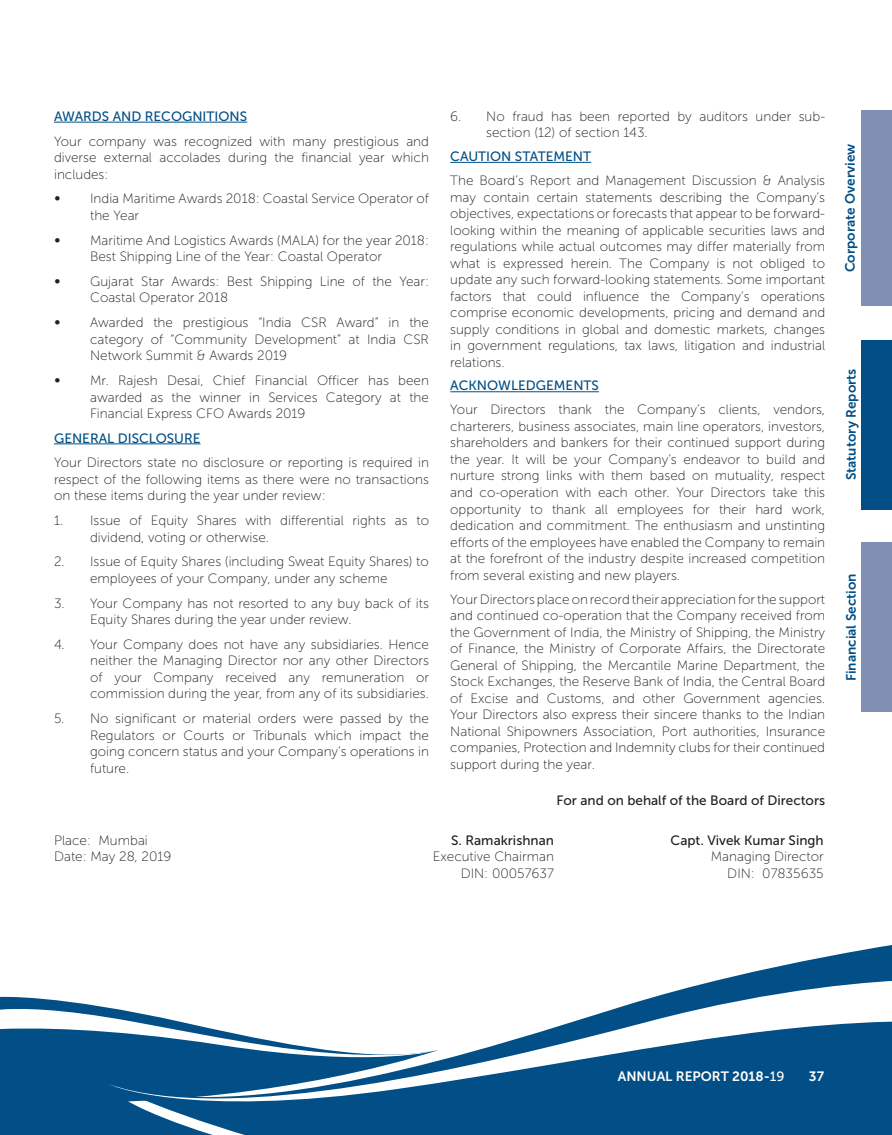
<style>
.page{position:relative;width:892px;height:1135px;background:#fff}
.page>*{position:absolute;margin:0;border:0;box-sizing:border-box;transform-origin:0 0}
.t1{font:13.5px/16.5px "Museo Sans 100";color:#231f20;text-align:justify}
.t2{font:13.5px "Museo Sans 500";color:#014f86}
.t3{font:13.5px "Museo Sans 500";color:#231f20}
.t4{font:13.5px "Museo Sans 700";color:#014f86}
.t5{font:13.5px "Museo Sans 700";color:#fff}
.s1{font-family:"Museo Sans 500"}
</style>
<div class="page">
<svg style="left:0;top:996px;width:108px;height:138px"></svg>
<svg style="left:108px;top:945px;width:783px;height:189px"></svg>
<svg style="left:108px;top:979px;width:783px;height:146px;fill:#014f86"></svg>
<div style="left:860px;top:340px;width:31px;height:169px;background:#014f86"></div>
<div style="left:860px;top:110px;width:31px;height:196px;background:#818fb4"></div>
<div style="left:860px;top:542px;width:31px;height:170px;background:#818fb4"></div>
<hr style="left:54px;top:122px;width:193px;height:1px;background:#014f86">
<hr style="left:54px;top:443px;width:146px;height:1px;background:#014f86">
<hr style="left:450px;top:162px;width:141px;height:1px;background:#014f86">
<hr style="left:450px;top:391px;width:148px;height:1px;background:#014f86">
<p class="t2" style="left:54px;top:111px;width:194px">AWARDS AND RECOGNITIONS</p>
<p class="t1" style="left:54px;top:134px;width:376px">Your company was recognized with many prestigious and diverse external accolades during the financial year which includes:</p>
<p class="t1" style="left:54px;top:192px;width:8px">∞</p>
<p class="t1" style="left:90px;top:192px;width:340px">India Maritime Awards 2018: Coastal Service Operator of the Year</p>
<p class="t1" style="left:54px;top:233px;width:8px">∞</p>
<p class="t1" style="left:90px;top:233px;width:340px">Maritime And Logistics Awards (MALA) for the year 2018:<br>Best Shipping Line of the Year: Coastal Operator</p>
<p class="t1" style="left:54px;top:274px;width:8px">∞</p>
<p class="t1" style="left:90px;top:274px;width:340px">Gujarat Star Awards: Best Shipping Line of the Year:<br>Coastal Operator 2018</p>
<p class="t1" style="left:54px;top:315px;width:8px">∞</p>
<p class="t1" style="left:90px;top:315px;width:340px">Awarded the prestigious “India CSR Award” in the category of “Community Development” at India CSR Network Summit &amp; Awards 2019</p>
<p class="t1" style="left:54px;top:373px;width:8px">∞</p>
<p class="t1" style="left:90px;top:373px;width:340px">Mr. Rajesh Desai, Chief Financial Officer has been awarded as the winner in Services Category at the Financial Express CFO Awards 2019</p>
<p class="t2" style="left:54px;top:433px;width:148px">GENERAL DISCLOSURE</p>
<p class="t1" style="left:54px;top:455px;width:376px">Your Directors state no disclosure or reporting is required in respect of the following items as there were no transactions on these items during the year under review:</p>
<p class="t1" style="left:90px;top:513px;width:340px;text-indent:-36px">1. Issue of Equity Shares with differential rights as to dividend, voting or otherwise.</p>
<p class="t1" style="left:54px;top:554px;width:376px;text-align:center">2. Issue of Equity Shares (including Sweat Equity Shares) to employees of your Company, under any scheme</p>
<p class="t1" style="left:90px;top:596px;width:340px;text-indent:-36px">3. Your Company has not resorted to any buy back of its<br>Equity Shares during the year under review.</p>
<p class="t1" style="left:90px;top:637px;width:340px;text-indent:-36px">4. Your Company does not have any subsidiaries. Hence neither the Managing Director nor any other Directors of your Company received any remuneration or commission during the year, from any of its subsidiaries.</p>
<p class="t1" style="left:90px;top:711px;width:340px;text-indent:-36px">5. No significant or material orders were passed by the Regulators or Courts or Tribunals which impact the going concern status and your Company’s operations in future.</p>
<p class="t1" style="left:486px;top:109px;width:340px;text-indent:-36px">6. No fraud has been reported by auditors under sub&shy;section (12) of section 143.</p>
<p class="t2" style="left:450px;top:151px;width:142px">CAUTION STATEMENT</p>
<p class="t1" style="left:450px;top:173px;width:376px">The Board’s Report and Management Discussion &amp; Analysis may contain certain statements describing the Company’s objectives, expectations or forecasts that appear to be forward&shy;looking within the meaning of applicable securities laws and regulations while actual outcomes may differ materially from what is expressed herein. The Company is not obliged to update any such forward-looking statements. Some important factors that could influence the Company’s operations comprise economic developments, pricing and demand and supply conditions in global and domestic markets, changes in government regulations, tax laws, litigation and industrial relations.</p>
<p class="t2" style="left:450px;top:380px;width:150px">ACKNOWLEDGEMENTS</p>
<p class="t1" style="left:450px;top:403px;width:376px">Your Directors thank the Company’s clients, vendors, charterers, business associates, main line operators, investors, shareholders and bankers for their continued support during the year. It will be your Company’s endeavor to build and nurture strong links with them based on mutuality, respect and co-operation with each other. Your Directors take this opportunity to thank all employees for their hard work, dedication and commitment. The enthusiasm and unstinting efforts of the employees have enabled the Company to remain at the forefront of the industry despite increased competition from several existing and new players.</p>
<p class="t1" style="left:450px;top:592px;width:376px">Your Directors place on record their appreciation for the support and continued co-operation that the Company received from the Government of India, the Ministry of Shipping, the Ministry of Finance, the Ministry of Corporate Affairs, the Directorate General of Shipping, the Mercantile Marine Department, the Stock Exchanges, the Reserve Bank of India, the Central Board of Excise and Customs, and other Government agencies.<br>Your Directors also express their sincere thanks to the Indian National Shipowners Association, Port authorities, Insurance companies, Protection and Indemnity clubs for their continued support during the year.</p>
<p class="t3" style="left:556px;top:794px;width:270px">For and on behalf of the Board of Directors</p>
<p class="t1" style="left:54px;top:833px;width:119px">Place: Mumbai<br>Date: May 28, 2019</p>
<p class="t3" style="left:451px;top:834px;width:104px">S. Ramakrishnan</p>
<p class="t1" style="left:432px;top:849px;width:123px;text-align:right">Executive Chairman<br>DIN: 00057637</p>
<p class="t3" style="left:670px;top:834px;width:154px">Capt. Vivek Kumar Singh</p>
<p class="t1" style="left:710px;top:849px;width:114px;text-align:right">Managing Director<br>DIN: 07835635</p>
<p class="t4" style="left:844px;top:272px;width:130px;rotate:-90deg">Corporate Overview</p>
<p class="t4" style="left:845px;top:480px;width:113px;rotate:-90deg">Statutory Reports</p>
<p class="t4" style="left:845px;top:681px;width:109px;rotate:-90deg">Financial Section</p>
<p class="t5" style="left:617px;top:1070px;width:168px">ANNUAL REPORT 2018-<span class="s1">19</span></p>
<p class="t5" style="left:808px;top:1070px;width:17px">37</p>
</div>
